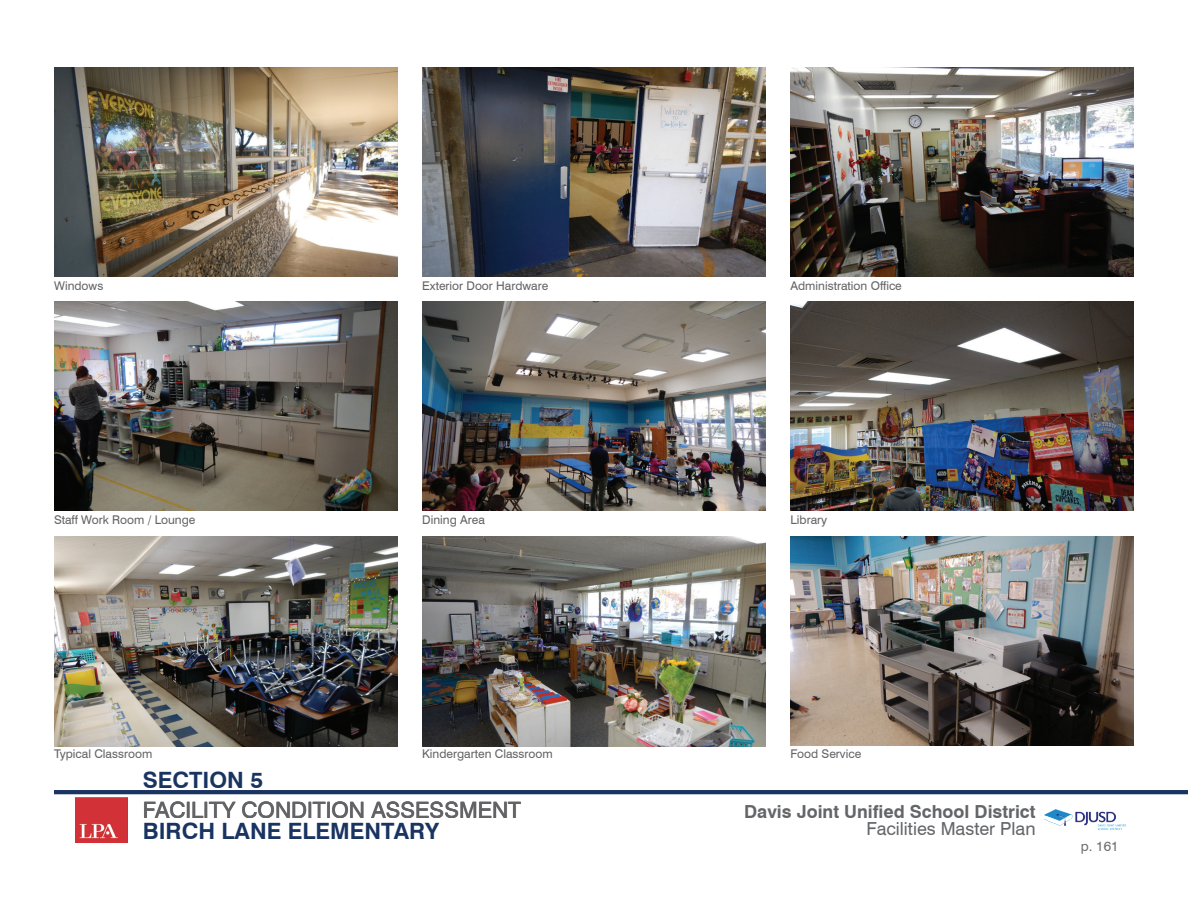
<style>
.page{position:relative;width:1188px;height:918px;background:#fff}
.page>*{position:absolute;margin:0;border:0;box-sizing:border-box;transform-origin:0 0}
.t1{font:700 22.5px "Swiss 721 BT";color:#1a3462}
.t2{font:22.5px "Swiss 721 BT";color:#636366}
.t3{font:700 18px "Swiss 721 BT";color:#636568}
.t4{font:18px "Swiss 721 BT";color:#636568}
.t5{font:13.5px "Swiss 721 BT";color:#6c6d70}
.t6{font:12px "Swiss 721 BT";color:#636366}
</style>
<div class="page">
<img style="left:791px;top:536px;width:343px;height:209px">
<img style="left:791px;top:68px;width:343px;height:208px">
<img style="left:54px;top:302px;width:343px;height:208px">
<img style="left:791px;top:302px;width:343px;height:208px">
<img style="left:422px;top:68px;width:344px;height:208px">
<img style="left:54px;top:68px;width:343px;height:208px">
<img style="left:422px;top:302px;width:344px;height:208px">
<img style="left:54px;top:536px;width:343px;height:210px">
<img style="left:422px;top:536px;width:344px;height:210px">
<img style="left:1044px;top:809px;width:83px;height:21px">
<hr style="left:54px;top:790px;width:1134px;height:4px;background:#1a3462">
<img style="left:75px;top:798px;width:52px;height:44px">
<p class="t6" style="left:54px;top:279px;width:51px">Windows</p>
<p class="t6" style="left:422px;top:279px;width:128px">Exterior Door Hardware</p>
<p class="t6" style="left:791px;top:279px;width:113px">Administration Office</p>
<p class="t6" style="left:54px;top:513px;width:143px">Staff Work Room / Lounge</p>
<p class="t6" style="left:422px;top:513px;width:64px">Dining Area</p>
<p class="t6" style="left:791px;top:513px;width:38px">Library</p>
<p class="t6" style="left:54px;top:746px;width:100px">Typical Classroom</p>
<p class="t6" style="left:422px;top:746px;width:132px">Kindergarten Classroom</p>
<h1 class="t1" style="left:143px;top:767px;width:122px">SECTION 5</h1>
<h1 class="t2" style="left:143px;top:797px;width:380px">FACILITY CONDITION ASSESSMENT</h1>
<h1 class="t1" style="left:143px;top:817px;width:298px">BIRCH LANE ELEMENTARY</h1>
<p class="t6" style="left:791px;top:746px;width:72px">Food Service</p>
<h2 class="t3" style="left:744px;top:801px;width:293px">Davis Joint Unified School District</h2>
<h2 class="t4" style="left:867px;top:818px;width:171px">Facilities Master Plan</h2>
<p class="t5" style="left:1081px;top:837px;width:39px">p. 161</p>
</div>
